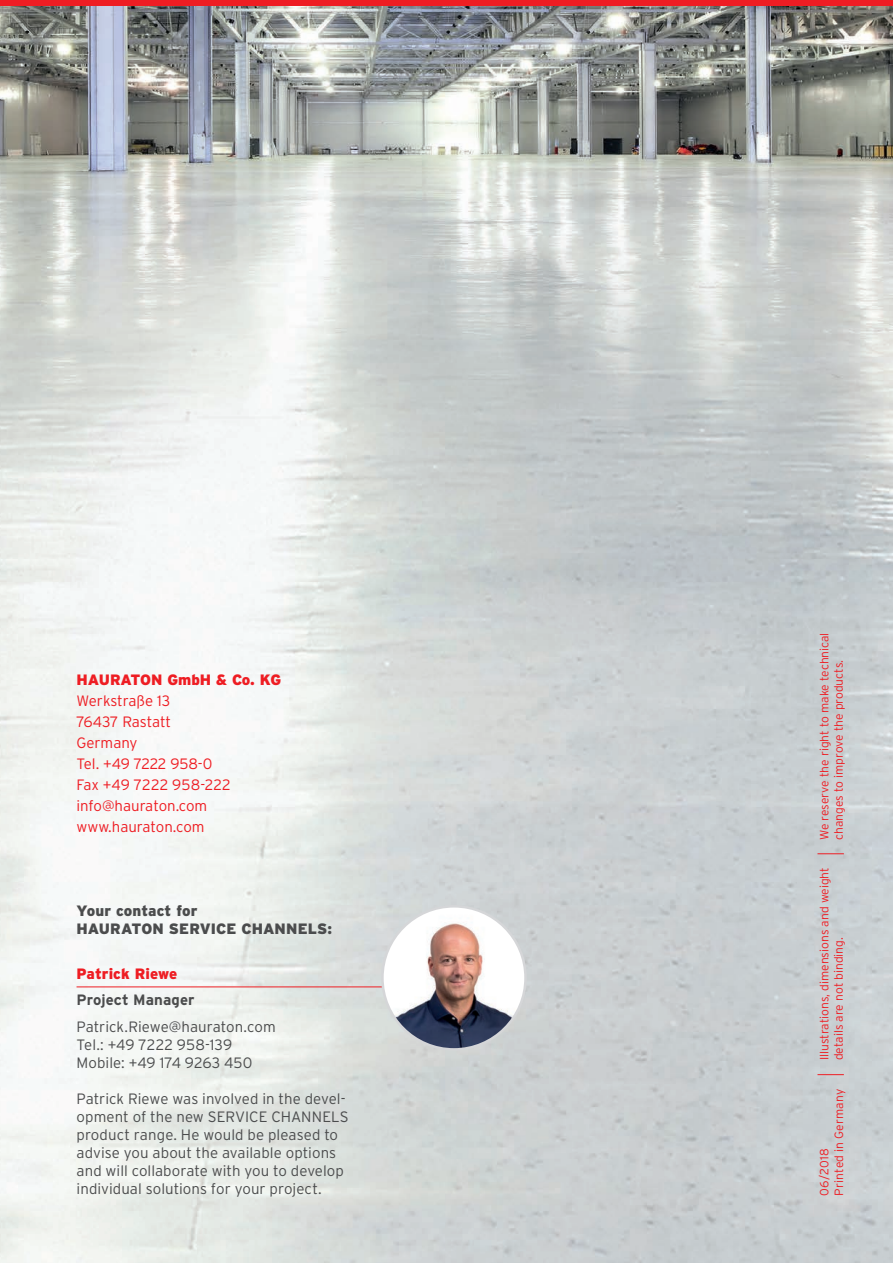
<style>
.page{position:relative;width:893px;height:1263px;background:#fff}
.page>*{position:absolute;margin:0;border:0;box-sizing:border-box;transform-origin:0 0}
.t1{font:300 15px/18px "Interstate";color:#4b4c4d}
.t2{font:300 15px/21px "Interstate";color:#ee1d23}
.t3{font:900 15px/18px "Interstate";letter-spacing:.005em;color:#4b4c4d}
.t4{font:900 15px "Interstate";color:#ee1d23}
.t5{font:700 15px "Interstate";letter-spacing:.005em;color:#4b4c4d}
.t6{font:300 12px/14.4px "Interstate";color:#ee1d23}
</style>
<div class="page">
<svg style="left:0;top:0;width:893px;height:7px;background:#de2c30"></svg>
<img style="left:0;top:7px;width:893px;height:1256px">
<hr style="left:77px;top:986px;width:325px;height:1px;background:#ee1d23">
<img style="left:382px;top:906px;width:143px;height:143px;border-radius:72px">
<div style="left:381px;top:905px;width:146px;height:146px;border:3px solid #d5d6d8;border-radius:50%"></div>
<svg style="left:817px;top:853px;width:27px;height:1px"></svg>
<svg style="left:817px;top:1074px;width:27px;height:1px"></svg>
<p class="t4" style="left:77px;top:671px;width:206px">HAURATON GmbH &amp; Co. KG</p>
<p class="t2" style="left:77px;top:690px;width:156px">Werkstraße 13<br>76437 Rastatt<br>Germany<br>Tel. +49 7222 958-0<br>Fax +49 7222 958-222 info@hauraton.com www.hauraton.com</p>
<p class="t3" style="left:77px;top:902px;width:257px">Your contact for<br>HAURATON SERVICE CHANNELS:</p>
<p class="t4" style="left:77px;top:965px;width:102px">Patrick Riewe</p>
<p class="t5" style="left:77px;top:992px;width:120px">Project Manager</p>
<p class="t1" style="left:77px;top:1017px;width:201px">Patrick.Riewe@hauraton.com<br>Tel.: +49 7222 958-139<br>Mobile: +49 174 9263 450</p>
<p class="t1" style="left:77px;top:1089px;width:274px">Patrick Riewe was involved in the devel&shy;opment of the new SERVICE CHANNELS product range. He would be pleased to advise you about the available options and will collaborate with you to develop individual solutions for your project.</p>
<p class="t6" style="left:817px;top:840px;width:209px;rotate:-90deg">We reserve the right to make technical changes to improve the products.</p>
<p class="t6" style="left:817px;top:1060px;width:194px;rotate:-90deg">Illustrations, dimensions and weight details are not binding.</p>
<p class="t6" style="left:817px;top:1195px;width:108px;rotate:-90deg">06/2018<br>Printed in Germany</p>
</div>
